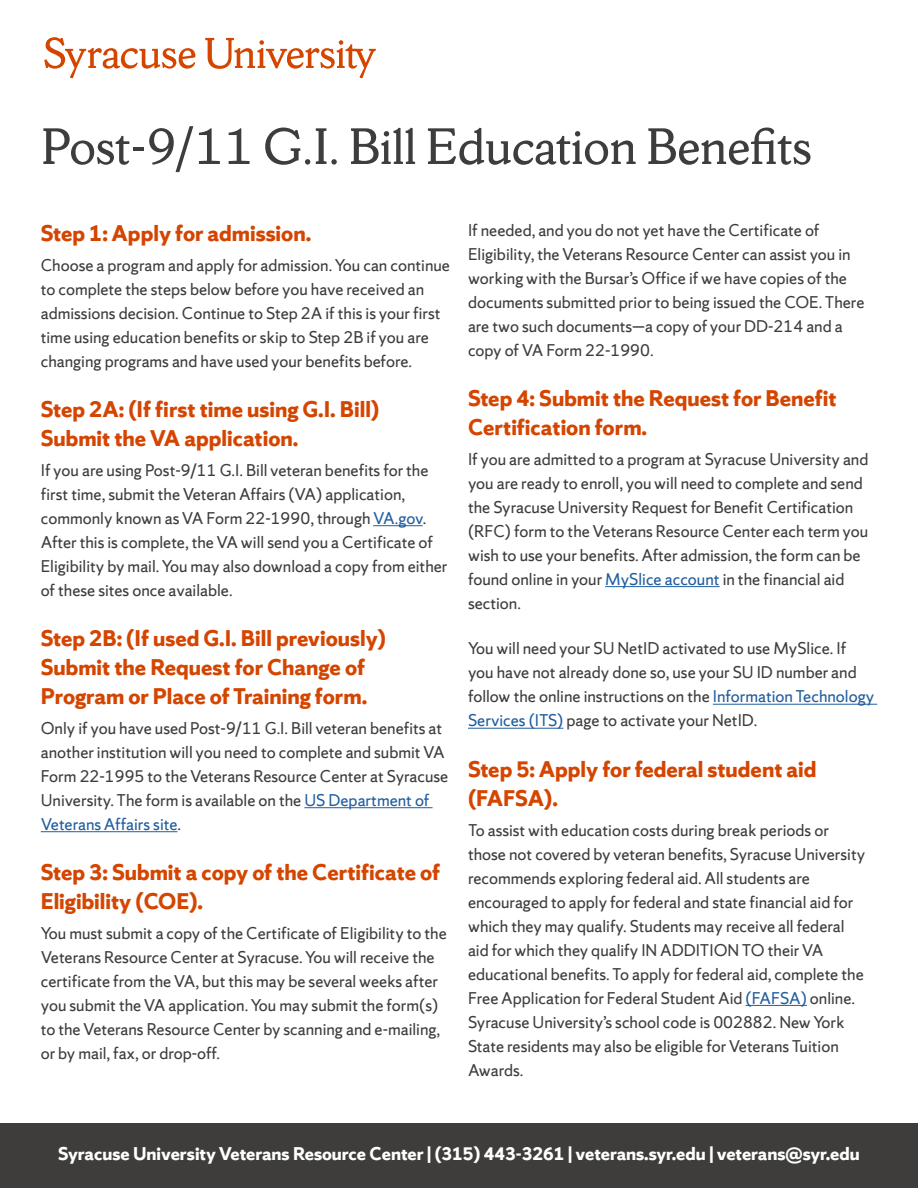
<style>
.page{position:relative;width:918px;height:1188px;background:#fff}
.page>*{position:absolute;margin:0;border:0;box-sizing:border-box;transform-origin:0 0}
.t1{font:54px "Sherman Serif";color:#3e3d3c}
.t2{font:700 24px/28.8px "Sherman Sans";color:#d44500}
.t3{font:700 19.5px "Sherman Sans";color:#fff}
.t4{font:18px/24px "Sherman Sans";color:#3e3d3c}
.s1{color:#215e9e}
</style>
<div class="page">
<hr style="left:373px;top:525px;width:50px;height:1px;background:#215e9e">
<hr style="left:304px;top:807px;width:129px;height:1px;background:#215e9e">
<hr style="left:41px;top:831px;width:137px;height:1px;background:#215e9e">
<hr style="left:605px;top:586px;width:115px;height:1px;background:#215e9e">
<hr style="left:713px;top:704px;width:164px;height:1px;background:#215e9e">
<hr style="left:468px;top:728px;width:95px;height:1px;background:#215e9e">
<hr style="left:746px;top:1005px;width:61px;height:1px;background:#215e9e">
<div style="left:0;top:1123px;width:918px;height:65px;background:#3e3d3c"></div>
<svg style="left:44px;top:37px;width:151px;height:42px"></svg>
<svg style="left:205px;top:38px;width:171px;height:41px"></svg>
<h1 class="t1" style="left:41px;top:113px;width:772px">Post-9/11 G.I. Bill Education Benefits</h1>
<h2 class="t2" style="left:41px;top:218px;width:272px">Step 1: Apply for admission.</h2>
<p class="t4" style="left:41px;top:253px;width:411px">Choose a program and apply for admission. You can continue to complete the steps below before you have received an admissions decision. Continue to Step 2A if this is your first time using education benefits or skip to Step 2B if you are changing programs and have used your benefits before.</p>
<h2 class="t2" style="left:41px;top:395px;width:340px">Step 2A: (If first time using G.I. Bill)<br>Submit the VA application.</h2>
<p class="t4" style="left:41px;top:458px;width:408px">If you are using Post-9/11 G.I. Bill veteran benefits for the first time, submit the Veteran Affairs (VA) application, commonly known as VA Form 22-1990, through <span class="s1">VA.gov</span>.<br>After this is complete, the VA will send you a Certificate of Eligibility by mail. You may also download a copy from either of these sites once available.</p>
<h2 class="t2" style="left:41px;top:624px;width:347px">Step 2B: (If used G.I. Bill previously)<br>Submit the Request for Change of<br>Program or Place of Training form.</h2>
<p class="t4" style="left:41px;top:716px;width:409px">Only if you have used Post-9/11 G.I. Bill veteran benefits at another institution will you need to complete and submit VA Form 22-1995 to the Veterans Resource Center at Syracuse University. The form is available on the <span class="s1">US Department of Veterans Affairs site</span>.</p>
<h2 class="t2" style="left:41px;top:858px;width:401px">Step 3: Submit a copy of the Certificate of<br>Eligibility (COE).</h2>
<p class="t4" style="left:41px;top:921px;width:408px">You must submit a copy of the Certificate of Eligibility to the Veterans Resource Center at Syracuse. You will receive the certificate from the VA, but this may be several weeks after you submit the VA application. You may submit the form(s) to the Veterans Resource Center by scanning and e-mailing, or by mail, fax, or drop-off.</p>
<p class="t4" style="left:468px;top:218px;width:398px">If needed, and you do not yet have the Certificate of Eligibility, the Veterans Resource Center can assist you in working with the Bursar’s Office if we have copies of the documents submitted prior to being issued the COE. There are two such documents—a copy of your DD-214 and a copy of VA Form 22-1990.</p>
<h2 class="t2" style="left:468px;top:383px;width:370px">Step 4: Submit the Request for Benefit<br>Certification form.</h2>
<p class="t4" style="left:468px;top:447px;width:402px">If you are admitted to a program at Syracuse University and you are ready to enroll, you will need to complete and send the Syracuse University Request for Benefit Certification (RFC) form to the Veterans Resource Center each term you wish to use your benefits. After admission, the form can be found online in your <span class="s1">MySlice account</span> in the financial aid section.</p>
<p class="t4" style="left:468px;top:636px;width:408px">You will need your SU NetID activated to use MySlice. If you have not already done so, use your SU ID number and follow the online instructions on the <span class="s1">Information Technology Services (ITS)</span> page to activate your NetID.</p>
<h2 class="t2" style="left:468px;top:754px;width:350px">Step 5: Apply for federal student aid (FAFSA).</h2>
<p class="t4" style="left:468px;top:818px;width:399px">To assist with education costs during break periods or those not covered by veteran benefits, Syracuse University recommends exploring federal aid. All students are encouraged to apply for federal and state financial aid for which they may qualify. Students may receive all federal aid for which they qualify IN ADDITION TO their VA educational benefits. To apply for federal aid, complete the Free Application for Federal Student Aid <span class="s1">(FAFSA)</span> online.<br>Syracuse University’s school code is 002882. New York State residents may also be eligible for Veterans Tuition Awards.</p>
<p class="t3" style="left:58px;top:1141px;width:803px">Syracuse University Veterans Resource Center | (315) 443-3261 | veterans.syr.edu | veterans@syr.edu</p>
</div>
